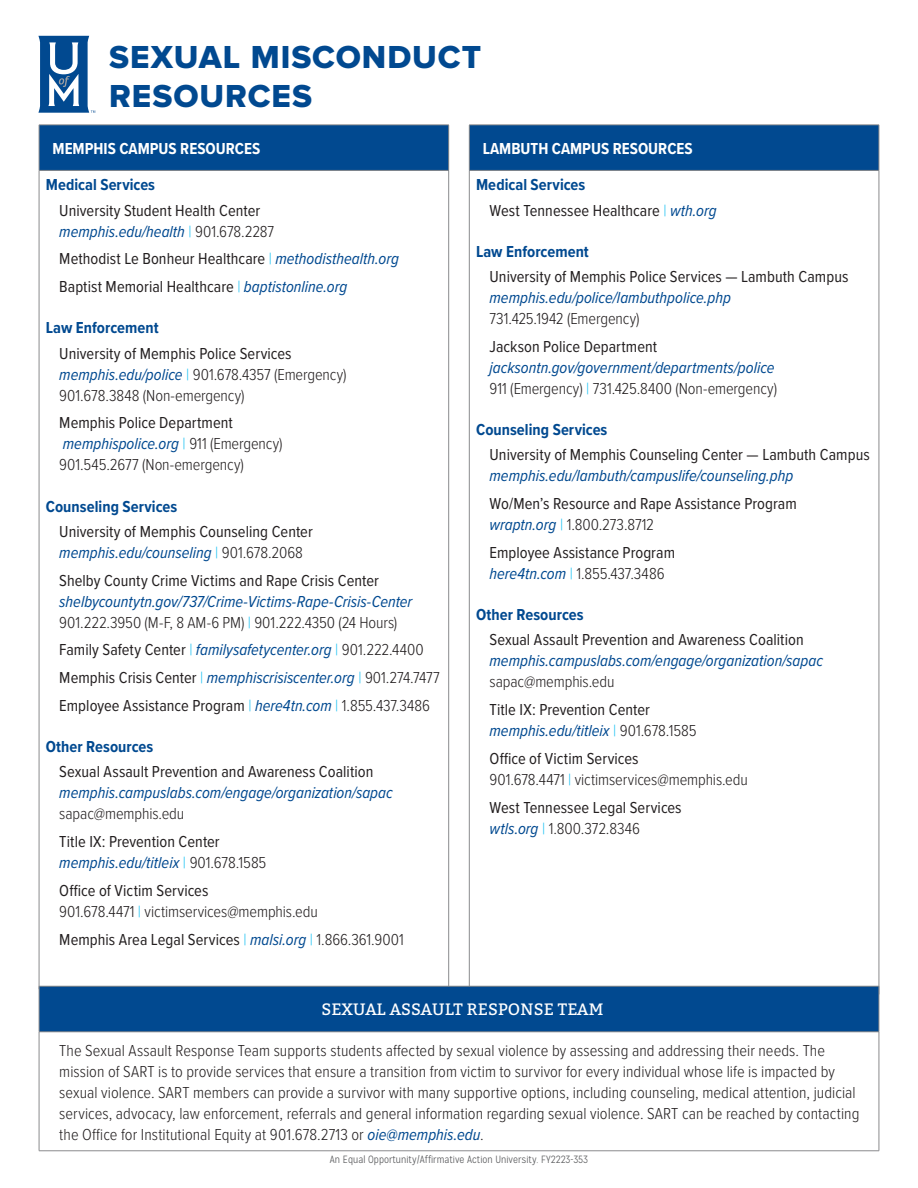
<style>
.page{position:relative;width:918px;height:1188px;background:#fff}
.page>*{position:absolute;margin:0;border:0;box-sizing:border-box;transform-origin:0 0}
.Body{font:33px/39.6px "Proxima Nova Extrabld";letter-spacing:.03em;color:#014990}
.Body_Copy{font:16.5px/21px "Proxima Nova Cond";letter-spacing:.005em;color:#231f20}
.Body_Copy-2{font:300 16.5px/21px "Proxima Nova Cond";color:#231f20}
.Body_Copy-3{font:italic 16.5px/21px "Proxima Nova Cond";color:#014990}
.Body_Copy-4{font:700 16.5px "Proxima Nova Cond";letter-spacing:.005em;color:#014990}
.t1{font:700 16.5px "Proxima Nova Cond";color:#fff}
.t2{font:16.5px "Bitter";letter-spacing:.01em;color:#fff}
.Entry{font:300 10.5px "Mission Gothic";color:#57585a}
.s1{font-style:italic;color:#014990}
.s2{font-weight:300;color:#15c0f2}
.s3{font-weight:300}
.s4{font-weight:400}
.s5{font-weight:400;font-style:italic;color:#014990}
.s6{color:#15c0f2}
.s7{font-style:normal;color:#231f20}
.s8{font-weight:300;font-style:normal;color:#231f20}
.s9{font-weight:300;font-style:normal;color:#15c0f2}
</style>
<div class="page">
<div style="left:39px;top:125px;width:410px;height:45px;background:#014990"></div>
<hr style="left:39px;top:125px;width:410px;height:1px;background:#8a8b8d">
<hr style="left:39px;top:125px;width:1px;height:45px;background:#8a8b8d">
<hr style="left:448px;top:125px;width:1px;height:45px;background:#8a8b8d">
<hr style="left:39px;top:170px;width:410px;height:1px;background:#8a8b8d">
<hr style="left:39px;top:171px;width:1px;height:818px;background:#8a8b8d">
<hr style="left:448px;top:171px;width:1px;height:818px;background:#8a8b8d">
<div style="left:469px;top:125px;width:410px;height:45px;background:#014990"></div>
<hr style="left:469px;top:125px;width:410px;height:1px;background:#8a8b8d">
<hr style="left:469px;top:125px;width:1px;height:45px;background:#8a8b8d">
<hr style="left:879px;top:125px;width:1px;height:45px;background:#8a8b8d">
<hr style="left:469px;top:170px;width:410px;height:1px;background:#8a8b8d">
<hr style="left:469px;top:171px;width:1px;height:823px;background:#8a8b8d">
<hr style="left:879px;top:171px;width:1px;height:823px;background:#8a8b8d">
<svg style="left:38px;top:36px;width:57px;height:77px"></svg>
<div style="left:39px;top:986px;width:840px;height:46px;background:#014990"></div>
<hr style="left:39px;top:986px;width:840px;height:1px;background:#8a8b8d">
<hr style="left:39px;top:986px;width:1px;height:46px;background:#8a8b8d">
<hr style="left:879px;top:986px;width:1px;height:46px;background:#8a8b8d">
<hr style="left:39px;top:1032px;width:840px;height:1px;background:#8a8b8d">
<hr style="left:39px;top:1032px;width:1px;height:119px;background:#8a8b8d">
<hr style="left:879px;top:1032px;width:1px;height:119px;background:#8a8b8d">
<hr style="left:39px;top:1151px;width:840px;height:1px;background:#8a8b8d">
<p class="Body" style="left:109px;top:38px;width:374px">SEXUAL MISCONDUCT<br>RESOURCES</p>
<p class="t1" style="left:53px;top:137px;width:209px">MEMPHIS CAMPUS RESOURCES</p>
<p class="Body_Copy-4" style="left:46px;top:173px;width:111px">Medical Services</p>
<p class="Body_Copy" style="left:59px;top:199px;width:216px">University Student Health Center <span class="s1">memphis.edu/health</span> <span class="s2">|</span> <span class="s3">901.678.2287</span></p>
<p class="Body_Copy" style="left:59px;top:248px;width:341px">Methodist Le Bonheur Healthcare <span class="s2">|</span> <span class="s1">methodisthealth.org</span></p>
<p class="Body_Copy" style="left:59px;top:275px;width:290px">Baptist Memorial Healthcare <span class="s2">|</span> <span class="s1">baptistonline.org</span></p>
<p class="Body_Copy-4" style="left:46px;top:316px;width:114px">Law Enforcement</p>
<p class="Body_Copy-2" style="left:59px;top:342px;width:289px"><span class="s4">University of Memphis Police Services </span><span class="s5">memphis.edu/police</span> <span class="s6">|</span> 901.678.4357 (Emergency)<br>901.678.3848 (Non-emergency)</p>
<p class="Body_Copy-2" style="left:59px;top:411px;width:225px"><span class="s4">Memphis Police Department </span><span class="s5">memphispolice.org</span> <span class="s6">|</span> 911 (Emergency)<br>901.545.2677 (Non-emergency)</p>
<p class="Body_Copy-4" style="left:46px;top:494px;width:133px">Counseling Services</p>
<p class="Body_Copy" style="left:59px;top:520px;width:255px">University of Memphis Counseling Center <span class="s1">memphis.edu/counseling</span> <span class="s2">|</span> <span class="s3">901.678.2068</span></p>
<p class="Body_Copy-3" style="left:59px;top:569px;width:355px"><span class="s7">Shelby County Crime Victims and Rape Crisis Center </span>shelbycountytn.gov/737/Crime-Victims-Rape-Crisis-Center<br><span class="s8">901.222.3950 (M-F, 8 AM-6 PM)</span> <span class="s9">|</span> <span class="s8">901.222.4350 (24 Hours)</span></p>
<p class="Body_Copy-3" style="left:59px;top:639px;width:366px"><span class="s7">Family Safety Center</span> <span class="s9">|</span> familysafetycenter.org <span class="s9">|</span> <span class="s8">901.222.4400</span></p>
<p class="Body_Copy-3" style="left:59px;top:666px;width:382px"><span class="s7">Memphis Crisis Center</span> <span class="s9">|</span> memphiscrisiscenter.org <span class="s9">|</span> <span class="s8">901.274.7477</span></p>
<p class="Body_Copy" style="left:59px;top:694px;width:372px">Employee Assistance Program <span class="s2">|</span> <span class="s1">here4tn.com</span> <span class="s2">|</span> <span class="s3">1.855.437.3486</span></p>
<p class="Body_Copy-4" style="left:46px;top:735px;width:109px">Other Resources</p>
<p class="Body_Copy-3" style="left:59px;top:761px;width:335px"><span class="s7">Sexual Assault Prevention and Awareness Coalition </span>memphis.campuslabs.com/engage/organization/sapac <span class="s8">sapac@memphis.edu</span></p>
<p class="Body_Copy" style="left:59px;top:831px;width:209px">Title IX: Prevention Center <span class="s1">memphis.edu/titleix</span> <span class="s2">|</span> <span class="s3">901.678.1585</span></p>
<p class="Body_Copy-2" style="left:59px;top:879px;width:260px"><span class="s4">Office of Victim Services<br></span>901.678.4471 <span class="s6">|</span> victimservices@memphis.edu</p>
<p class="Body_Copy" style="left:59px;top:928px;width:346px">Memphis Area Legal Services <span class="s2">|</span> <span class="s1">malsi.org</span> <span class="s2">|</span> <span class="s3">1.866.361.9001</span></p>
<p class="t1" style="left:483px;top:137px;width:211px">LAMBUTH CAMPUS RESOURCES</p>
<p class="Body_Copy-4" style="left:476px;top:173px;width:111px">Medical Services</p>
<p class="Body_Copy" style="left:490px;top:199px;width:229px">West Tennessee Healthcare <span class="s2">|</span> <span class="s1">wth.org</span></p>
<p class="Body_Copy-4" style="left:476px;top:239px;width:114px">Law Enforcement</p>
<p class="Body_Copy" style="left:490px;top:265px;width:360px">University of Memphis Police Services — Lambuth Campus <span class="s1">memphis.edu/police/lambuthpolice.php<br></span><span class="s3">731.425.1942 (Emergency)</span></p>
<p class="Body_Copy-3" style="left:490px;top:335px;width:289px"><span class="s7">Jackson Police Department </span>jacksontn.gov/government/departments/police<br><span class="s8">911 (Emergency)</span> <span class="s9">|</span> <span class="s8">731.425.8400 (Non-emergency)</span></p>
<p class="Body_Copy-4" style="left:476px;top:417px;width:133px">Counseling Services</p>
<p class="Body_Copy" style="left:490px;top:444px;width:382px">University of Memphis Counseling Center — Lambuth Campus <span class="s1">memphis.edu/lambuth/campuslife/counseling.php</span></p>
<p class="Body_Copy" style="left:490px;top:492px;width:309px">Wo/Men’s Resource and Rape Assistance Program <span class="s1">wraptn.org</span> <span class="s2">|</span> <span class="s3">1.800.273.8712</span></p>
<p class="Body_Copy" style="left:490px;top:541px;width:187px">Employee Assistance Program <span class="s1">here4tn.com</span> <span class="s2">|</span> <span class="s3">1.855.437.3486</span></p>
<p class="Body_Copy-4" style="left:476px;top:603px;width:109px">Other Resources</p>
<p class="Body_Copy-3" style="left:490px;top:629px;width:335px"><span class="s7">Sexual Assault Prevention and Awareness Coalition </span>memphis.campuslabs.com/engage/organization/sapac <span class="s8">sapac@memphis.edu</span></p>
<p class="Body_Copy" style="left:490px;top:699px;width:209px">Title IX: Prevention Center <span class="s1">memphis.edu/titleix</span> <span class="s2">|</span> <span class="s3">901.678.1585</span></p>
<p class="Body_Copy-2" style="left:490px;top:747px;width:260px"><span class="s4">Office of Victim Services<br></span>901.678.4471 <span class="s6">|</span> victimservices@memphis.edu</p>
<p class="Body_Copy" style="left:490px;top:796px;width:194px">West Tennessee Legal Services <span class="s1">wtls.org</span> <span class="s2">|</span> <span class="s3">1.800.372.8346</span></p>
<p class="t2" style="left:321px;top:998px;width:283px">SEXUAL ASSAULT RESPONSE TEAM</p>
<p class="Body_Copy-2" style="left:59px;top:1039px;width:802px">The Sexual Assault Response Team supports students affected by sexual violence by assessing and addressing their needs. The mission of SART is to provide services that ensure a transition from victim to survivor for every individual whose life is impacted by sexual violence. SART members can provide a survivor with many supportive options, including counseling, medical attention, judicial services, advocacy, law enforcement, referrals and general information regarding sexual violence. SART can be reached by contacting the Office for Institutional Equity at 901.678.2713 or <span class="s5">oie@memphis.edu</span>.</p>
<p class="Entry" style="left:330px;top:1154px;width:260px">An Equal Opportunity/Affirmative Action University. FY2223-353</p>
</div>
